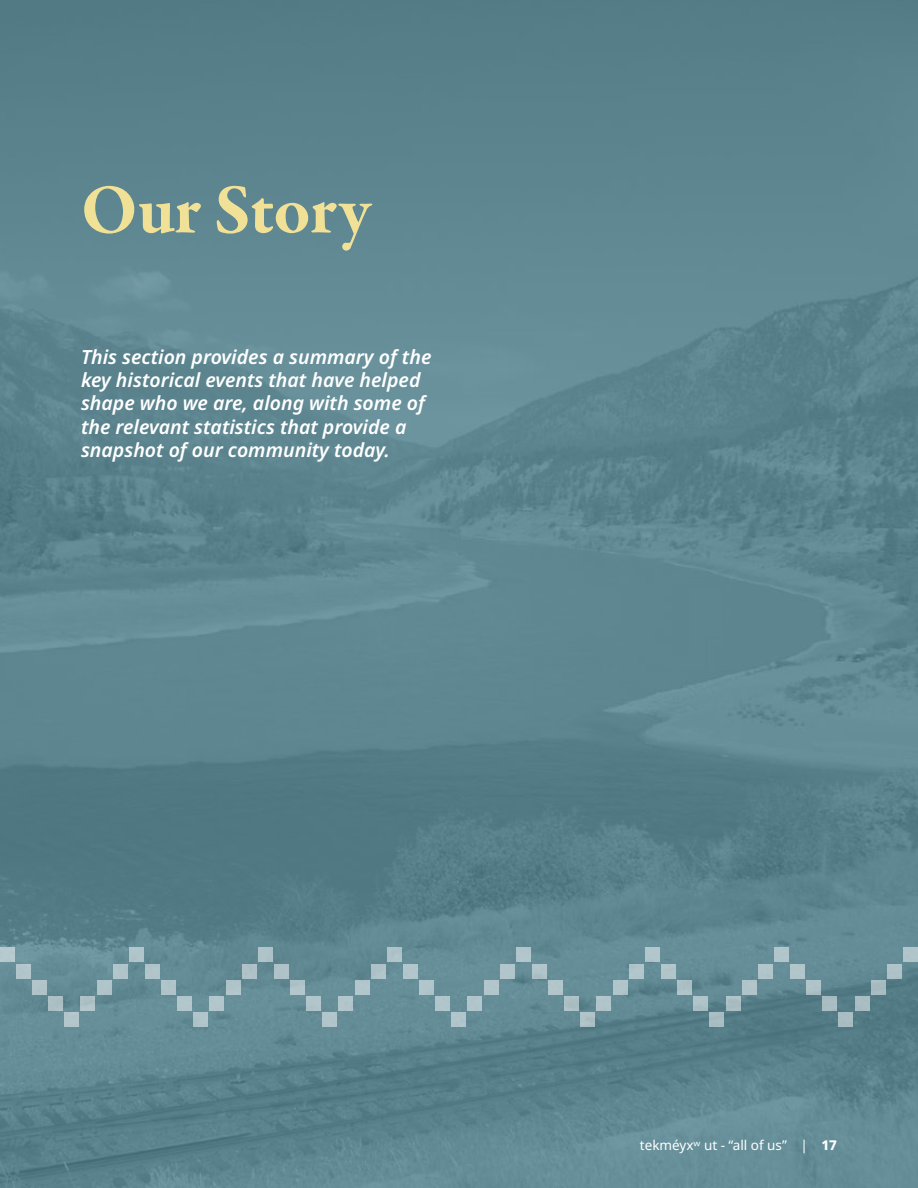
<style>
.page{position:relative;width:918px;height:1188px;background:#fff}
.page>*{position:absolute;margin:0;border:0;box-sizing:border-box;transform-origin:0 0}
.t1{font:700 72px "Garamond Premr Pro";letter-spacing:-.01em;color:#f1e197}
.t2{font:italic 600 19.5px/23.4px "Noto Sans";color:#fff}
.t3{font:13.5px "Noto Sans";color:#fff}
.s1{font-weight:800}
</style>
<div class="page">
<img style="left:0;top:0;width:918px;height:1188px">
<div style="left:903px;top:948px;width:15px;height:14px;background:#b0c5ca"></div>
<div style="left:887px;top:964px;width:15px;height:14px;background:#aec2c7"></div>
<div style="left:871px;top:980px;width:14px;height:14px;background:#a6bbc0"></div>
<div style="left:855px;top:996px;width:14px;height:15px;background:#a9bdc2"></div>
<div style="left:839px;top:1012px;width:14px;height:15px;background:#a9bdc2"></div>
<div style="left:790px;top:964px;width:15px;height:14px;background:#b1c6cb"></div>
<div style="left:806px;top:980px;width:15px;height:14px;background:#afc3c8"></div>
<div style="left:823px;top:996px;width:14px;height:15px;background:#a9bdc2"></div>
<div style="left:774px;top:948px;width:15px;height:14px;background:#b1c6cb"></div>
<div style="left:758px;top:964px;width:15px;height:14px;background:#b1c5ca"></div>
<div style="left:742px;top:980px;width:14px;height:14px;background:#b0c5ca"></div>
<div style="left:726px;top:996px;width:14px;height:15px;background:#a8bcc1"></div>
<div style="left:710px;top:1012px;width:14px;height:15px;background:#a8bdc2"></div>
<div style="left:661px;top:964px;width:15px;height:14px;background:#b1c5ca"></div>
<div style="left:677px;top:980px;width:15px;height:14px;background:#abc0c5"></div>
<div style="left:694px;top:996px;width:14px;height:15px;background:#afc3c8"></div>
<div style="left:645px;top:948px;width:15px;height:14px;background:#b1c6cb"></div>
<div style="left:629px;top:964px;width:14px;height:14px;background:#b1c5ca"></div>
<div style="left:613px;top:980px;width:14px;height:14px;background:#b1c6cb"></div>
<div style="left:597px;top:996px;width:14px;height:15px;background:#b0c4c9"></div>
<div style="left:581px;top:1012px;width:14px;height:15px;background:#afc3c8"></div>
<div style="left:532px;top:964px;width:15px;height:14px;background:#b0c5ca"></div>
<div style="left:548px;top:980px;width:15px;height:14px;background:#b1c6cb"></div>
<div style="left:564px;top:996px;width:15px;height:15px;background:#aabec3"></div>
<div style="left:516px;top:948px;width:15px;height:14px;background:#b1c6cb"></div>
<div style="left:500px;top:964px;width:14px;height:14px;background:#b1c6cb"></div>
<div style="left:484px;top:980px;width:14px;height:14px;background:#b2c6cb"></div>
<div style="left:468px;top:996px;width:14px;height:15px;background:#b0c5ca"></div>
<div style="left:452px;top:1012px;width:14px;height:15px;background:#b0c5ca"></div>
<div style="left:403px;top:964px;width:15px;height:14px;background:#b2c6cb"></div>
<div style="left:419px;top:980px;width:15px;height:14px;background:#b1c5ca"></div>
<div style="left:435px;top:996px;width:15px;height:15px;background:#b0c5ca"></div>
<div style="left:387px;top:948px;width:15px;height:14px;background:#aec3c8"></div>
<div style="left:371px;top:964px;width:14px;height:14px;background:#adc2c7"></div>
<div style="left:355px;top:980px;width:14px;height:14px;background:#b2c6cb"></div>
<div style="left:339px;top:996px;width:14px;height:15px;background:#b1c6cb"></div>
<div style="left:323px;top:1012px;width:14px;height:15px;background:#b1c5ca"></div>
<div style="left:274px;top:964px;width:15px;height:14px;background:#aec3c8"></div>
<div style="left:290px;top:980px;width:15px;height:14px;background:#b0c5ca"></div>
<div style="left:306px;top:996px;width:15px;height:15px;background:#b1c5ca"></div>
<div style="left:258px;top:948px;width:15px;height:14px;background:#aec3c8"></div>
<div style="left:242px;top:964px;width:14px;height:14px;background:#aec2c7"></div>
<div style="left:226px;top:980px;width:14px;height:14px;background:#afc4c9"></div>
<div style="left:210px;top:996px;width:14px;height:15px;background:#b2c6cb"></div>
<div style="left:194px;top:1012px;width:14px;height:15px;background:#b1c5ca"></div>
<div style="left:145px;top:964px;width:15px;height:14px;background:#b0c5ca"></div>
<div style="left:161px;top:980px;width:15px;height:14px;background:#b0c4c9"></div>
<div style="left:177px;top:996px;width:15px;height:15px;background:#b2c6cb"></div>
<div style="left:129px;top:948px;width:15px;height:14px;background:#b0c5ca"></div>
<div style="left:113px;top:964px;width:14px;height:14px;background:#b0c4c9"></div>
<div style="left:97px;top:980px;width:14px;height:14px;background:#b0c4c9"></div>
<div style="left:81px;top:996px;width:14px;height:15px;background:#acc1c6"></div>
<div style="left:65px;top:1012px;width:14px;height:15px;background:#b2c6cb"></div>
<div style="left:0;top:948px;width:14px;height:14px;background:#b5cacf"></div>
<div style="left:16px;top:964px;width:15px;height:14px;background:#b1c6cb"></div>
<div style="left:32px;top:980px;width:15px;height:14px;background:#b0c5ca"></div>
<div style="left:48px;top:996px;width:15px;height:15px;background:#abbfc4"></div>
<h1 class="t1" style="left:81px;top:165px;width:291px">Our Story</h1>
<p class="t2" style="left:81px;top:345px;width:352px">This section provides a summary of the key historical events that have helped shape who we are, along with some of the relevant statistics that provide a snapshot of our community today.</p>
<p class="t3" style="left:640px;top:1136px;width:199px">tekméyxʷ ut - “all of us” | <span class="s1">17</span></p>
</div>
